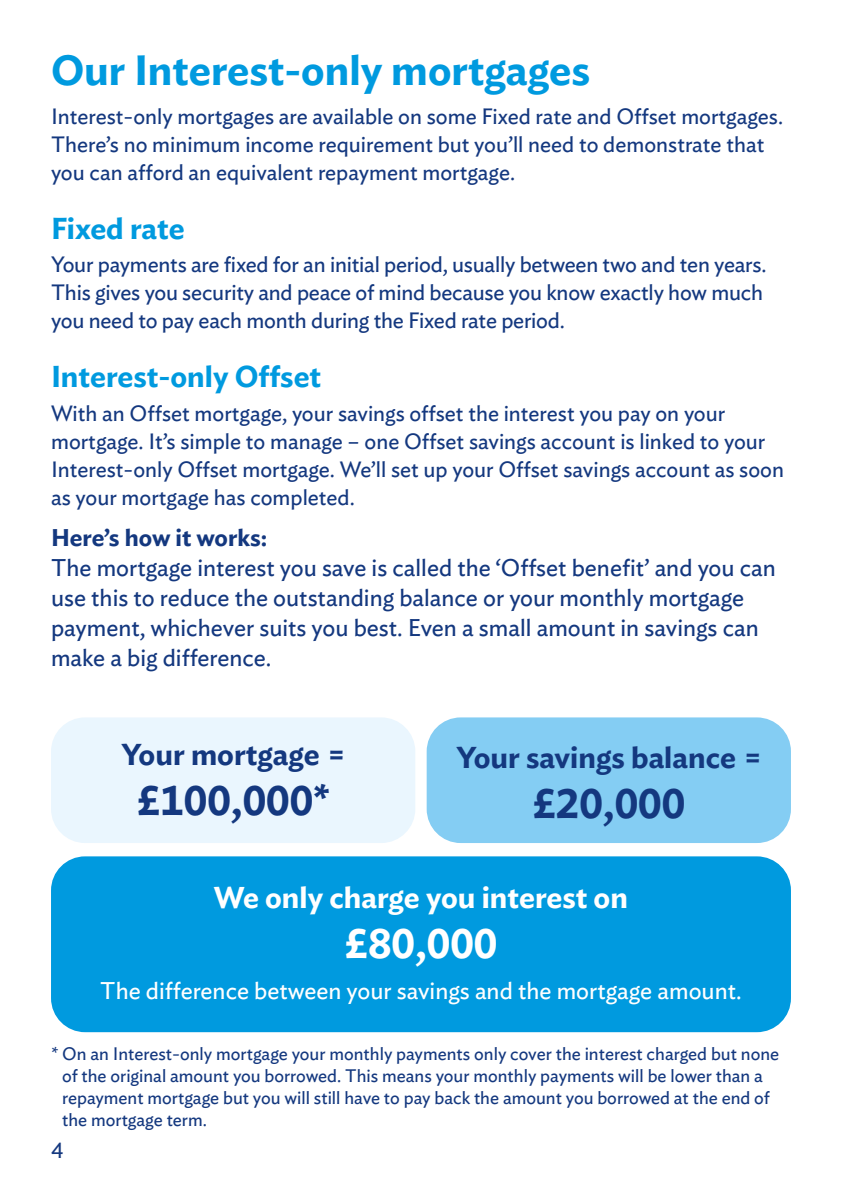
<style>
.page{position:relative;width:842px;height:1191px;background:#fff}
.page>*{position:absolute;margin:0;border:0;box-sizing:border-box;transform-origin:0 0}
.t1{font:600 42px "Ideal Sans";color:#009adf}
.t2{font:600 42px "Ideal Sans";color:#14387f}
.t3{font:600 42px "Ideal Sans";color:#fff}
.t4{font:600 30px "Ideal Sans";color:#14387f}
.t5{font:600 30px "Ideal Sans";color:#009adf}
.t6{font:600 30px "Ideal Sans";color:#fff}
.t7{font:24px/30px "Ideal Sans";color:#14387f}
.t8{font:24px "Ideal Sans";color:#fff}
.t9{font:600 24px "Ideal Sans";color:#14387f}
.t10{font:22px/28px "Ideal Sans";color:#14387f}
.t11{font:18px/22px "Ideal Sans";color:#14387f}
</style>
<div class="page">
<div style="left:51px;top:717px;width:364px;height:126px;background:#eaf6fe;border-radius:34px"></div>
<div style="left:427px;top:717px;width:364px;height:126px;background:#84cdf3;border-radius:34px"></div>
<div style="left:51px;top:856px;width:740px;height:176px;background:#009adf;border-radius:34px"></div>
<h1 class="t1" style="left:51px;top:37px;width:541px">Our Interest-only mortgages</h1>
<p class="t10" style="left:51px;top:101px;width:734px">Interest-only mortgages are available on some Fixed rate and Offset mortgages.<br>There’s no minimum income requirement but you’ll need to demonstrate that you can afford an equivalent repayment mortgage.</p>
<h2 class="t5" style="left:51px;top:205px;width:135px">Fixed rate</h2>
<p class="t10" style="left:51px;top:249px;width:717px">Your payments are fixed for an initial period, usually between two and ten years.<br>This gives you security and peace of mind because you know exactly how much you need to pay each month during the Fixed rate period.</p>
<h2 class="t5" style="left:51px;top:353px;width:272px">Interest-only Offset</h2>
<p class="t10" style="left:51px;top:397px;width:734px">With an Offset mortgage, your savings offset the interest you pay on your mortgage. It’s simple to manage – one Offset savings account is linked to your Interest-only Offset mortgage. We’ll set up your Offset savings account as soon as your mortgage has completed.</p>
<p class="t9" style="left:51px;top:519px;width:218px">Here’s how it works:</p>
<p class="t7" style="left:51px;top:551px;width:726px">The mortgage interest you save is called the ‘Offset benefit’ and you can use this to reduce the outstanding balance or your monthly mortgage payment, whichever suits you best. Even a small amount in savings can make a big difference.</p>
<h2 class="t4" style="left:121px;top:731px;width:225px">Your mortgage =</h2>
<h1 class="t2" style="left:137px;top:767px;width:194px">£100,000*</h1>
<h2 class="t4" style="left:456px;top:734px;width:306px">Your savings balance =</h2>
<h1 class="t2" style="left:532px;top:770px;width:154px">£20,000</h1>
<h2 class="t6" style="left:214px;top:873px;width:415px">We only charge you interest on</h2>
<h1 class="t3" style="left:345px;top:910px;width:154px">£80,000</h1>
<p class="t8" style="left:100px;top:972px;width:643px">The difference between your savings and the mortgage amount.</p>
<p class="t11" style="left:62px;top:1041px;width:718px;text-indent:-11px">* On an Interest-only mortgage your monthly payments only cover the interest charged but none of the original amount you borrowed. This means your monthly payments will be lower than a repayment mortgage but you will still have to pay back the amount you borrowed at the end of the mortgage term.</p>
<p class="t10" style="left:51px;top:1134px;width:14px">4</p>
</div>
